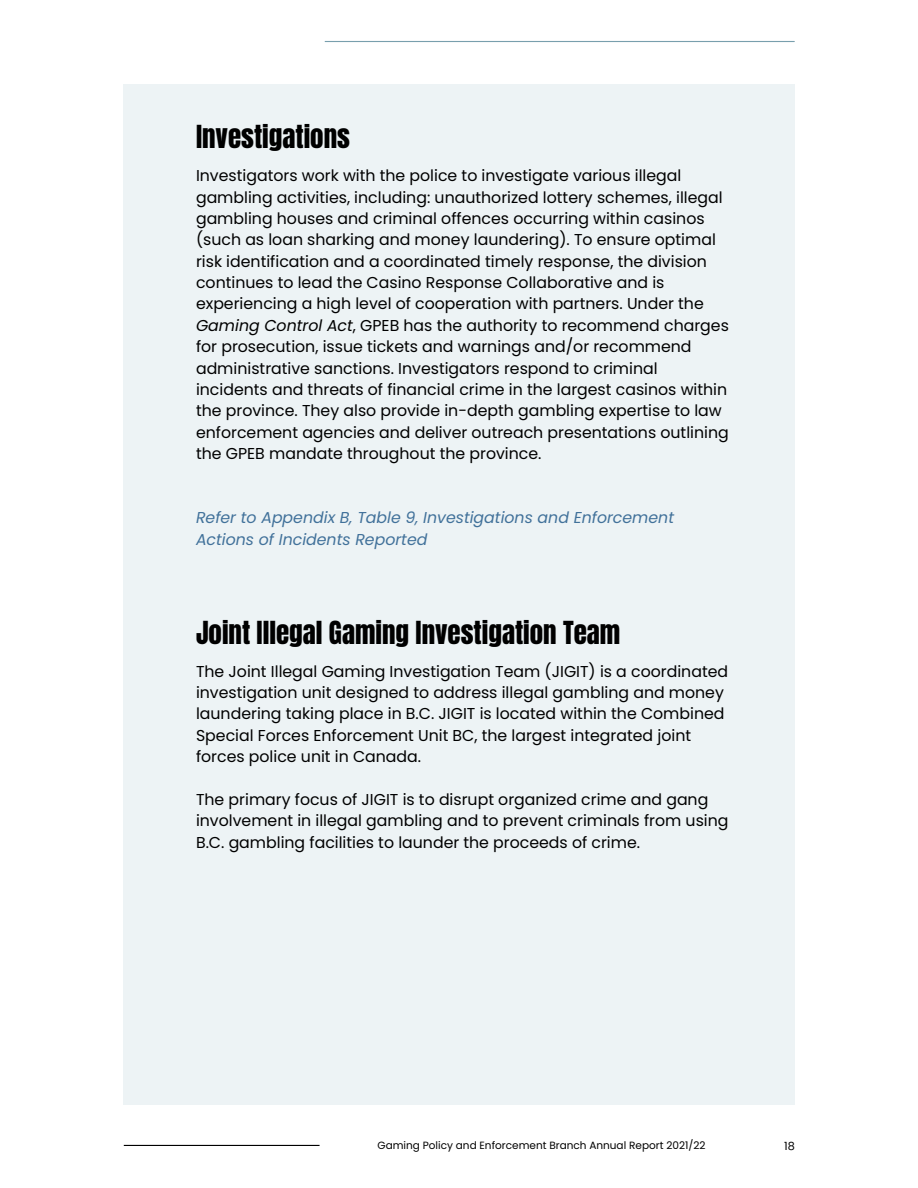
<style>
.page{position:relative;width:918px;height:1188px;background:#fff}
.page>*{position:absolute;margin:0;border:0;box-sizing:border-box;transform-origin:0 0}
.t1{font:27px "Anton";color:#000}
.t2{font:15.75px/21.3px "Poppins";color:#000}
.t3{font:italic 15.75px/21.3px "Poppins";color:#41719a}
.t4{font:11.25px "Poppins";color:#000}
.t5{font:10.5px "Poppins";color:#000}
.s1{font-style:italic}
</style>
<div class="page">
<div style="left:123px;top:84px;width:672px;height:1020px;background:#edf3f5"></div>
<hr style="left:124px;top:1145px;width:196px;height:1px;background:#000">
<hr style="left:325px;top:41px;width:469px;height:1px;background:#789fad">
<h1 class="t1" style="left:196px;top:118px;width:156px">Investigations</h1>
<p class="t2" style="left:196px;top:165px;width:534px">Investigators work with the police to investigate various illegal gambling activities, including: unauthorized lottery schemes, illegal gambling houses and criminal offences occurring within casinos (such as loan sharking and money laundering). To ensure optimal risk identification and a coordinated timely response, the division continues to lead the Casino Response Collaborative and is experiencing a high level of cooperation with partners. Under the <span class="s1">Gaming Control Act</span>, GPEB has the authority to recommend charges for prosecution, issue tickets and warnings and/or recommend administrative sanctions. Investigators respond to criminal incidents and threats of financial crime in the largest casinos within the province. They also provide in-depth gambling expertise to law enforcement agencies and deliver outreach presentations outlining the GPEB mandate throughout the province.</p>
<p class="t3" style="left:196px;top:507px;width:480px">Refer to Appendix B, Table 9, Investigations and Enforcement<br>Actions of Incidents Reported</p>
<h1 class="t1" style="left:196px;top:613px;width:426px">Joint Illegal Gaming Investigation Team</h1>
<p class="t2" style="left:196px;top:660px;width:534px">The Joint Illegal Gaming Investigation Team (JIGIT) is a coordinated investigation unit designed to address illegal gambling and money laundering taking place in B.C. JIGIT is located within the Combined Special Forces Enforcement Unit BC, the largest integrated joint forces police unit in Canada.</p>
<p class="t2" style="left:196px;top:789px;width:534px">The primary focus of JIGIT is to disrupt organized crime and gang involvement in illegal gambling and to prevent criminals from using<br>B.C. gambling facilities to launder the proceeds of crime.</p>
<p class="t5" style="left:378px;top:1138px;width:329px">Gaming Policy and Enforcement Branch Annual Report 2021/22</p>
<p class="t4" style="left:784px;top:1138px;width:12px">18</p>
</div>
